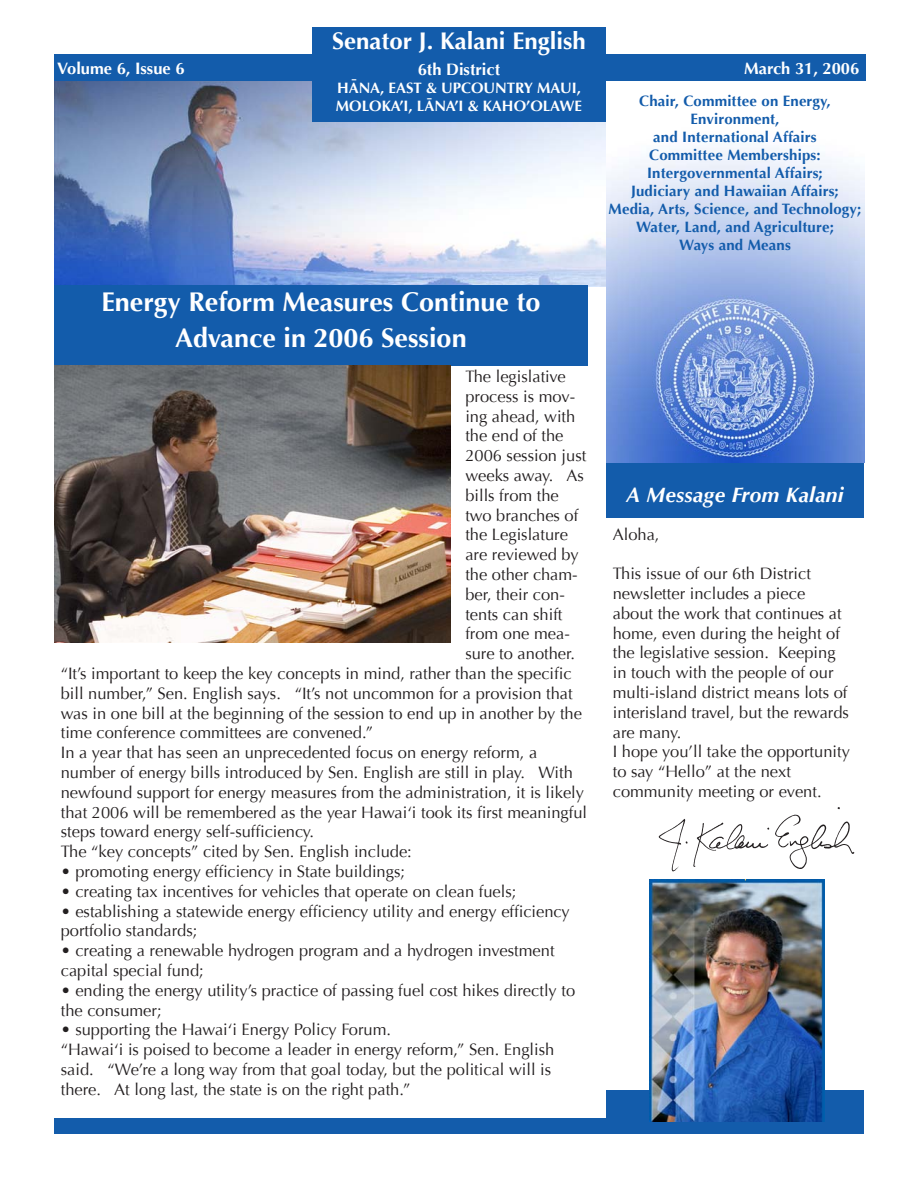
<style>
.page{position:relative;width:918px;height:1188px;background:#fff}
.page>*{position:absolute;margin:0;border:0;box-sizing:border-box;transform-origin:0 0}
.t1{font:700 27px/36px "Optima";color:#fff;text-align:center}
.t2{font:700 24px "Optima";color:#fff}
.t3{font:italic 700 21px "Optima";letter-spacing:.01em;color:#fff}
.t4{font:18px "Optima";color:#fff}
.t5{font:16.5px/19.8px "Optima";color:#231f20}
.t6{font:700 16.5px "Optima";color:#fff}
.t7{font:700 15px/18px "Optima";letter-spacing:.01em;color:#135cab;text-align:center}
.t8{font:700 15px/18px "Optima";color:#fff}
</style>
<div class="page">
<div style="left:606px;top:1090px;width:258px;height:30px;background:#135cab"></div>
<div style="left:606px;top:459px;width:258px;height:59px;background:#135cab"></div>
<div style="left:54px;top:1119px;width:810px;height:15px;background:#135cab"></div>
<img style="left:54px;top:81px;width:552px;height:206px">
<div style="left:54px;top:286px;width:534px;height:80px;background:#135cab"></div>
<img style="left:606px;top:148px;width:258px;height:314px">
<img style="left:649px;top:880px;width:175px;height:242px">
<div style="left:54px;top:54px;width:812px;height:27px;background:#135cab"></div>
<img style="left:54px;top:366px;width:396px;height:276px">
<img style="left:649px;top:807px;width:206px;height:73px">
<div style="left:312px;top:27px;width:294px;height:95px;background:#135cab"></div>
<h2 class="t2" style="left:332px;top:27px;width:255px">Senator J. Kalani English</h2>
<p class="t6" style="left:418px;top:60px;width:84px">6th District</p>
<p class="t8" style="left:336px;top:79px;width:248px">HANA, EAST &amp; UPCOUNTRY MAUI,<br>MOLOKA’I, LANA’I &amp; KAHO’OLAWE</p>
<p class="t6" style="left:57px;top:59px;width:129px">Volume 6, Issue 6</p>
<p class="t6" style="left:744px;top:59px;width:117px">March 31, 2006</p>
<p class="t4" style="left:351px;top:67px;width:7px">-</p>
<p class="t7" style="left:609px;top:92px;width:254px">Chair, Committee on Energy,<br>Environment,<br>and International Affairs<br>Committee Memberships:<br>Intergovernmental Affairs;<br>Judiciary and Hawaiian Affairs;<br>Media, Arts, Science, and Technology;<br>Water, Land, and Agriculture;<br>Ways and Means</p>
<p class="t4" style="left:426px;top:86px;width:7px">-</p>
<h1 class="t1" style="left:101px;top:284px;width:441px">Energy Reform Measures Continue to<br>Advance in 2006 Session</h1>
<p class="t5" style="left:465px;top:367px;width:102px">The legislative</p>
<p class="t5" style="left:465px;top:386px;width:111px">process is mov-</p>
<p class="t5" style="left:465px;top:406px;width:112px">ing ahead, with</p>
<p class="t5" style="left:465px;top:426px;width:100px">the end of the</p>
<p class="t5" style="left:465px;top:446px;width:123px">2006 session just</p>
<p class="t5" style="left:465px;top:466px;width:120px">weeks away. As</p>
<p class="t5" style="left:465px;top:485px;width:95px">bills from the</p>
<p class="t5" style="left:465px;top:505px;width:115px">two branches of</p>
<p class="t5" style="left:465px;top:525px;width:104px">the Legislature</p>
<p class="t5" style="left:465px;top:545px;width:115px">are reviewed by</p>
<p class="t5" style="left:465px;top:565px;width:114px">the other cham-</p>
<p class="t5" style="left:465px;top:584px;width:101px">ber, their con-</p>
<p class="t5" style="left:465px;top:604px;width:99px">tents can shift</p>
<p class="t5" style="left:465px;top:624px;width:106px">from one mea-</p>
<p class="t5" style="left:465px;top:644px;width:111px">sure to another.</p>
<p class="t5" style="left:61px;top:664px;width:512px">“It’s important to keep the key concepts in mind, rather than the specific</p>
<p class="t5" style="left:61px;top:683px;width:513px">bill number,” Sen. English says. “It’s not uncommon for a provision that</p>
<p class="t5" style="left:61px;top:703px;width:523px">was in one bill at the beginning of the session to end up in another by the</p>
<p class="t5" style="left:61px;top:723px;width:314px">time conference committees are convened.”</p>
<p class="t5" style="left:61px;top:743px;width:478px">In a year that has seen an unprecedented focus on energy reform, a</p>
<p class="t5" style="left:61px;top:763px;width:514px">number of energy bills introduced by Sen. English are still in play. With</p>
<p class="t5" style="left:61px;top:782px;width:525px">newfound support for energy measures from the administration, it is likely</p>
<p class="t5" style="left:61px;top:802px;width:528px">that 2006 will be remembered as the year Hawai‘i took its first meaningful</p>
<p class="t5" style="left:61px;top:822px;width:255px">steps toward energy self-sufficiency.</p>
<p class="t5" style="left:61px;top:842px;width:353px">The “key concepts” cited by Sen. English include:</p>
<p class="t5" style="left:61px;top:862px;width:346px">• promoting energy efficiency in State buildings;</p>
<p class="t5" style="left:61px;top:881px;width:457px">• creating tax incentives for vehicles that operate on clean fuels;</p>
<p class="t5" style="left:61px;top:901px;width:510px">• establishing a statewide energy efficiency utility and energy efficiency portfolio standards;</p>
<p class="t5" style="left:61px;top:941px;width:495px">• creating a renewable hydrogen program and a hydrogen investment capital special fund;</p>
<p class="t5" style="left:61px;top:980px;width:516px">• ending the energy utility’s practice of passing fuel cost hikes directly to the consumer;</p>
<p class="t5" style="left:61px;top:1020px;width:495px">• supporting the Hawai‘i Energy Policy Forum.<br>“Hawai‘i is poised to become a leader in energy reform,” Sen. English said. “We’re a long way from that goal today, but the political will is there. At long last, the state is on the right path.”</p>
<p class="t3" style="left:626px;top:482px;width:219px">A Message From Kalani</p>
<p class="t5" style="left:613px;top:524px;width:48px">Aloha,</p>
<p class="t5" style="left:613px;top:564px;width:239px">This issue of our 6th District newsletter includes a piece<br>about the work that continues at home, even during the height of the legislative session. Keeping in touch with the people of our multi-island district means lots of interisland travel, but the rewards are many.<br>I hope you’ll take the opportunity to say “Hello” at the next community meeting or event.</p>
</div>
